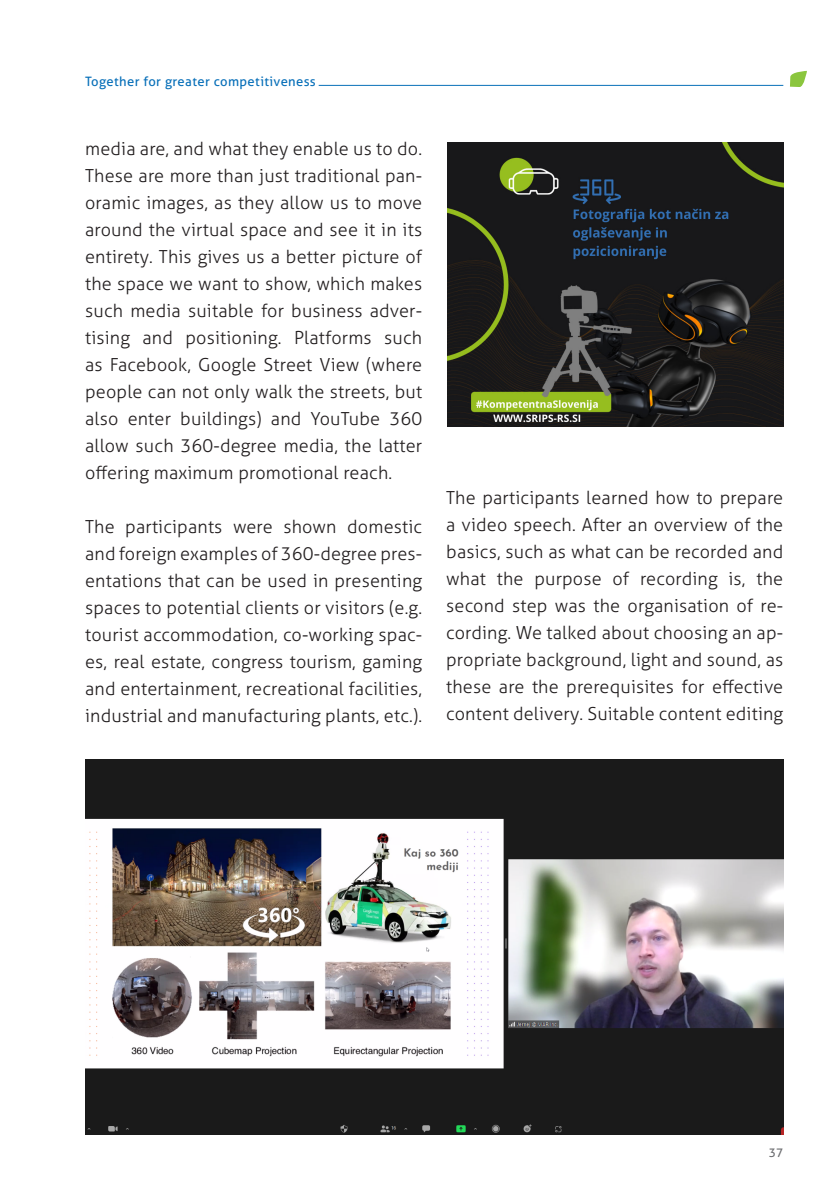
<style>
.page{position:relative;width:840px;height:1191px;background:#fff}
.page>*{position:absolute;margin:0;border:0;box-sizing:border-box;transform-origin:0 0}
.t1{font:300 18px/27px "Aller";letter-spacing:.01em;color:#231f20;text-align:justify}
.t2{font:13px "Aller";letter-spacing:.03em;color:#0970b9}
.t3{font:12px "Aller";color:#6c6d70}
</style>
<div class="page">
<hr style="left:318px;top:85px;width:464px;height:1px;background:#0970b9">
<svg style="left:790px;top:71px;width:16px;height:16px"></svg>
<img style="left:85px;top:760px;width:697px;height:374px">
<img style="left:447px;top:143px;width:335px;height:283px">
<p class="t2" style="left:85px;top:74px;width:232px">Together for greater competitiveness</p>
<p class="t1" style="left:85px;top:135px;width:338px">media are, and what they enable us to do.<br>These are more than just traditional pan&shy;oramic images, as they allow us to move around the virtual space and see it in its entirety. This gives us a better picture of the space we want to show, which makes such media suitable for business adver&shy;tising and positioning. Platforms such as Facebook, Google Street View (where people can not only walk the streets, but also enter buildings) and YouTube 360 allow such 360-degree media, the latter offering maximum promotional reach.</p>
<p class="t1" style="left:85px;top:513px;width:338px">The participants were shown domestic and foreign examples of 360-degree pres&shy;entations that can be used in presenting spaces to potential clients or visitors (e.g. tourist accommodation, co-working spac&shy;es, real estate, congress tourism, gaming and entertainment, recreational facilities, industrial and manufacturing plants, etc.).</p>
<p class="t1" style="left:446px;top:484px;width:338px">The participants learned how to prepare a video speech. After an overview of the basics, such as what can be recorded and what the purpose of recording is, the second step was the organisation of re&shy;cording. We talked about choosing an ap&shy;propriate background, light and sound, as these are the prerequisites for effective content delivery. Suitable content editing</p>
<p class="t3" style="left:768px;top:1145px;width:16px">37</p>
</div>
